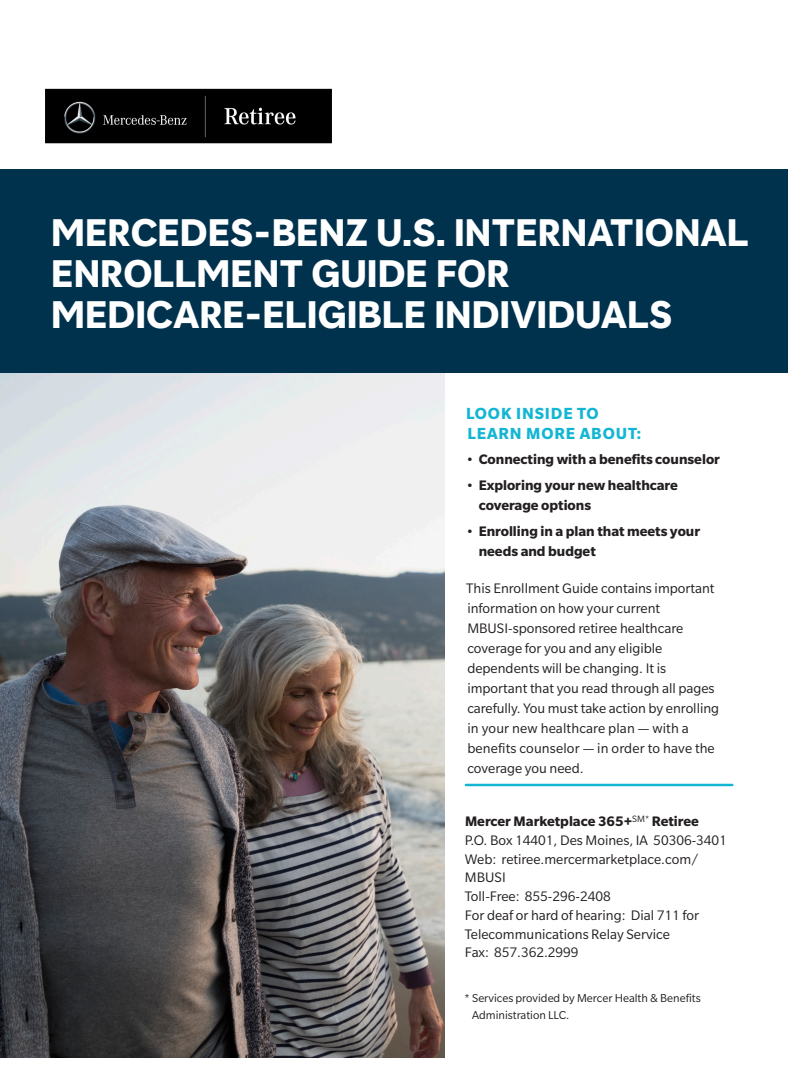
<style>
.page{position:relative;width:810px;height:1080px;background:#fff}
.page>*{position:absolute;margin:0;border:0;box-sizing:border-box;transform-origin:0 0}
.t1{font:700 35px/41.2px "MMC Display";color:#fff}
.t2{font:700 17.5px/20px "Slate Pro";letter-spacing:.05em;color:#12b6d3}
.t3{font:15px/20px "Slate Pro";color:#231f20}
.t4{font:700 15px/20px "Slate Pro";color:#231f20}
.t5{font:12.5px/16.2px "Slate Pro";color:#231f20}
.s1{font-weight:400}
</style>
<div class="page">
<img style="left:0;top:373px;width:445px;height:685px">
<div style="left:0;top:169px;width:788px;height:204px;background:#00324e"></div>
<hr style="left:466px;top:784px;width:266px;height:2px;background:#12b6d3">
<img style="left:45px;top:88px;width:287px;height:56px">
<p class="t1" style="left:51px;top:213px;width:699px">MERCEDES-BENZ U.S. INTERNATIONAL<br>ENROLLMENT GUIDE FOR<br>MEDICARE-ELIGIBLE INDIVIDUALS</p>
<p class="t2" style="left:466px;top:403px;width:177px">LOOK INSIDE TO<br>LEARN MORE ABOUT:</p>
<p class="t4" style="left:466px;top:449px;width:255px"><span class="s1">•</span> Connecting with a benefits counselor</p>
<p class="t4" style="left:479px;top:475px;width:201px;text-indent:-12px"><span class="s1">•</span> Exploring your new healthcare coverage options</p>
<p class="t4" style="left:479px;top:521px;width:223px;text-indent:-12px"><span class="s1">•</span> Enrolling in a plan that meets your needs and budget</p>
<p class="t3" style="left:466px;top:578px;width:255px">This Enrollment Guide contains important information on how your current MBUSI-sponsored retiree healthcare coverage for you and any eligible dependents will be changing. It is important that you read through all pages carefully. You must take action by enrolling in your new healthcare plan — with a benefits counselor — in order to have the coverage you need.</p>
<p class="t4" style="left:465px;top:811px;width:235px">Mercer Marketplace 365+<sup>SM*</sup> Retiree</p>
<p class="t3" style="left:465px;top:830px;width:264px">P.O. Box 14401, Des Moines, IA 50306-3401</p>
<p class="t3" style="left:465px;top:849px;width:235px;line-height:18.8px">Web: retiree.mercermarketplace.com/<br>MBUSI</p>
<p class="t3" style="left:465px;top:886px;width:147px">Toll-Free: 855-296-2408</p>
<p class="t3" style="left:465px;top:906px;width:236px;line-height:18.8px">For deaf or hard of hearing: Dial 711 for<br>Telecommunications Relay Service<br>Fax: 857.362.2999</p>
<p class="t5" style="left:472px;top:990px;width:230px;text-indent:-8px">* Services provided by Mercer Health &amp; Benefits<br>Administration LLC.</p>
</div>
